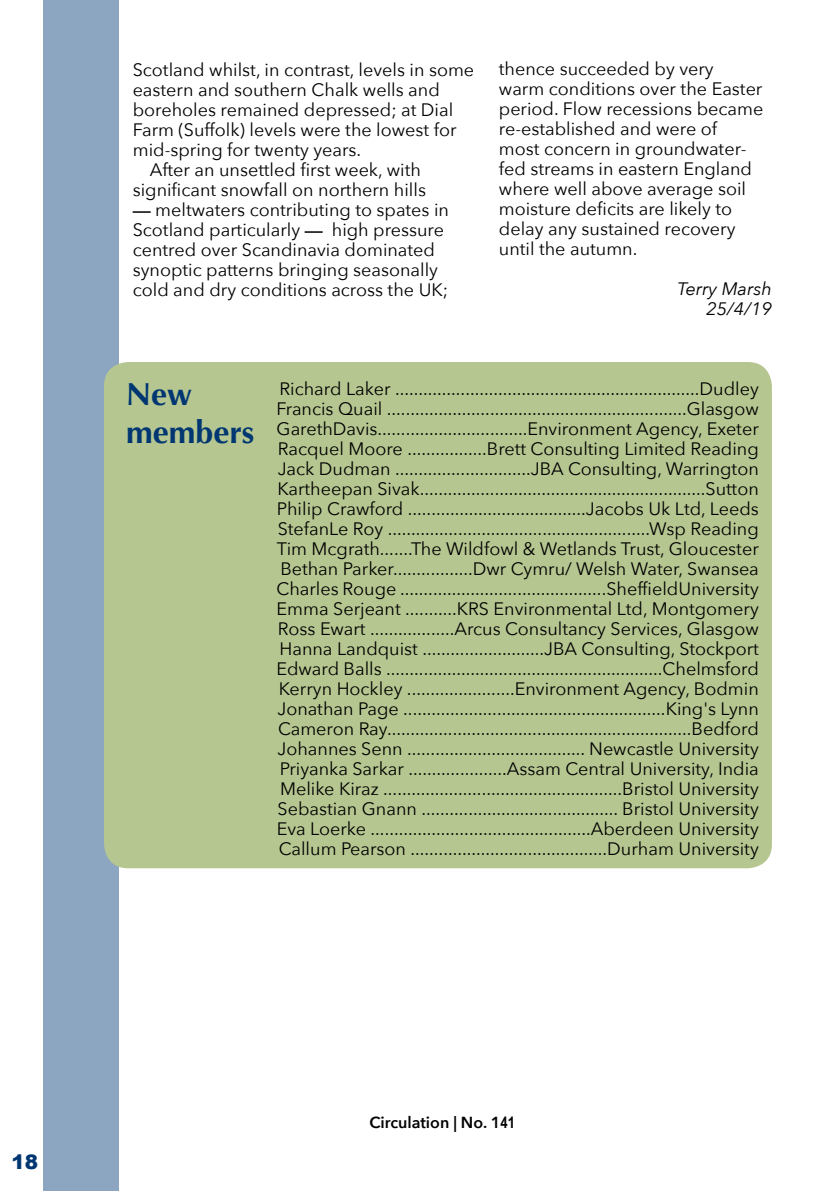
<style>
.page{position:relative;width:840px;height:1191px;background:#fff}
.page>*{position:absolute;margin:0;border:0;box-sizing:border-box;transform-origin:0 0}
.t1{font:700 32px/38.4px "Optima";color:#003772}
.t2{font:900 20px "Arial";color:#003772}
.t3{font:18px/20px "Avenir Next";color:#000}
.t4{font:italic 18px/20px "Avenir Next";color:#000;text-align:right}
.t5{font:600 16px "Avenir Next";color:#000}
.s1{font-family:"Optima";font-weight:700}
.s2{font-family:"Arial Narrow";font-weight:700}
</style>
<div class="page">
<div style="left:44px;top:0;width:75px;height:1191px;background:#8ca5c0"></div>
<div style="left:104px;top:362px;width:667px;height:506px;background:#b6c690;border-radius:24px"></div>
<p class="t3" style="left:133px;top:59px;width:343px">Scotland whilst, in contrast, levels in some</p>
<p class="t3" style="left:133px;top:79px;width:308px">eastern and southern Chalk wells and</p>
<p class="t3" style="left:133px;top:99px;width:322px">boreholes remained depressed; at Dial</p>
<p class="t3" style="left:133px;top:119px;width:325px">Farm (Suffolk) levels were the lowest for</p>
<p class="t3" style="left:133px;top:139px;width:230px">mid-spring for twenty years.</p>
<p class="t3" style="left:150px;top:159px;width:272px">After an unsettled first week, with</p>
<p class="t3" style="left:133px;top:179px;width:294px">significant snowfall on northern hills</p>
<p class="t3" style="left:133px;top:199px;width:317px"><span class="s1">—</span> meltwaters contributing to spates in Scotland particularly <span class="s1">—</span> high pressure centred over Scandinavia dominated synoptic patterns bringing seasonally cold and dry conditions across the UK;</p>
<p class="t3" style="left:498px;top:58px;width:266px">thence succeeded by very warm conditions over the Easter period. Flow recessions became re-established and were of<br>most concern in groundwater&shy;fed streams in eastern England where well above average soil moisture deficits are likely to delay any sustained recovery until the autumn.</p>
<p class="t4" style="left:677px;top:278px;width:96px">Terry Marsh<br>25/4/19</p>
<h1 class="t1" style="left:126px;top:375px;width:129px">New members</h1>
<p class="t3" style="left:276px;top:377px;width:483px;text-align:justify">Richard Laker .................................................................Dudley Francis Quail ................................................................Glasgow GarethDavis................................Environment Agency, Exeter Racquel Moore .................Brett Consulting Limited Reading Jack Dudman .............................JBA Consulting, Warrington Kartheepan Sivak.............................................................Sutton Philip Crawford ......................................Jacobs Uk Ltd, Leeds StefanLe Roy ........................................................Wsp Reading Tim Mcgrath.......The Wildfowl &amp; Wetlands Trust, Gloucester Bethan Parker.................Dwr Cymru/ Welsh Water, Swansea Charles Rouge ............................................SheffieldUniversity Emma Serjeant ...........KRS Environmental Ltd, Montgomery Ross Ewart ..................Arcus Consultancy Services, Glasgow Hanna Landquist ..........................JBA Consulting, Stockport Edward Balls ...........................................................Chelmsford Kerryn Hockley .......................Environment Agency, Bodmin Jonathan Page ........................................................King's Lynn Cameron Ray.................................................................Bedford Johannes Senn ...................................... Newcastle University Priyanka Sarkar .....................Assam Central University, India Melike Kiraz ...................................................Bristol University Sebastian Gnann .......................................... Bristol University Eva Loerke ...............................................Aberdeen University Callum Pearson ..........................................Durham University</p>
<p class="t2" style="left:12px;top:1147px;width:28px">18</p>
<p class="t5" style="left:369px;top:1109px;width:147px">Circulation | No. 1<span class="s2">41</span></p>
</div>
